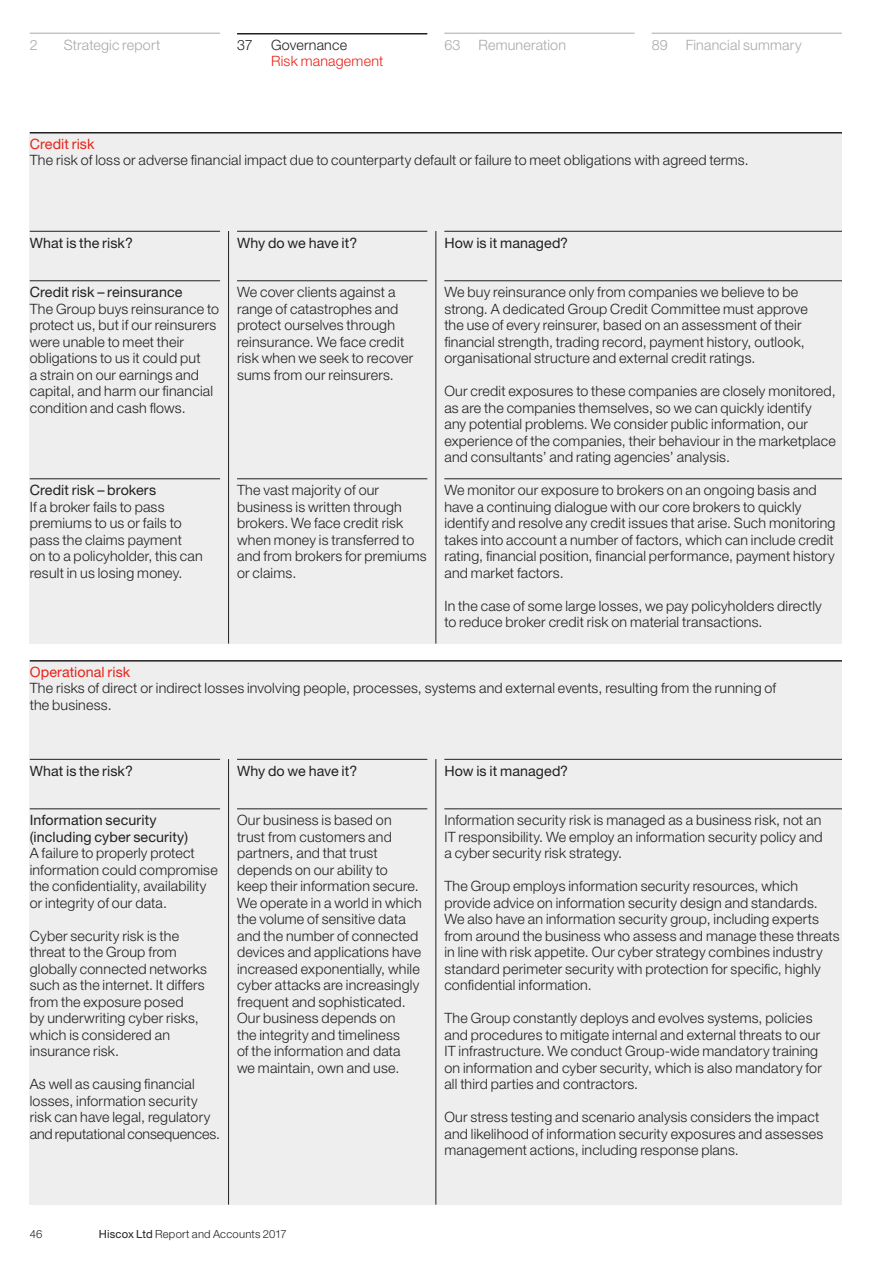
<style>
.page{position:relative;width:893px;height:1263px;background:#fff}
.page>*{position:absolute;margin:0;border:0;box-sizing:border-box;transform-origin:0 0}
.Content_HelLight_9_5{font:300 14.25px/16.5px "Helvetica Neue LT Std";letter-spacing:.015em;color:#231f20}
.Body_HelLight_9_5_11{font:300 14.25px/16.5px "Helvetica Neue LT Std";letter-spacing:.015em;color:#231f20}
.Table_header_HelLigh{font:14.25px "Helvetica Neue LT Std";letter-spacing:.005em;color:#231f20}
.Content_HelLight_9_5-2{font:14.25px/16.5px "Helvetica Neue LT Std";letter-spacing:.005em;color:#231f20}
.Content_HelLight_9_5-3{font:300 14.25px "Helvetica Neue LT Std";letter-spacing:.015em;color:#a9a8aa}
.Table_header_HelRoma{font:14.25px "Helvetica Neue LT Std";letter-spacing:.005em;color:#e72419}
.Body_HelLight_9_5_11-2{font:300 14.25px "Helvetica Neue LT Std";letter-spacing:.015em;color:#e72419}
.Content_HelightLight{font:300 14.25px "Helvetica Neue LT Std";letter-spacing:.015em;color:#231f20}
.Caption_HelLight_u_l{font:300 11.25px "Helvetica Neue LT Std";letter-spacing:.02em;color:#231f20}
.s1{font-weight:400}
</style>
<div class="page">
<div style="left:30px;top:132px;width:812px;height:512px;background:#eeeeef"></div>
<hr style="left:30px;top:132px;width:812px;height:2px;background:#231f20">
<hr style="left:30px;top:231px;width:190px;height:1px;background:#231f20">
<hr style="left:237px;top:231px;width:190px;height:1px;background:#231f20">
<hr style="left:444px;top:231px;width:398px;height:1px;background:#231f20">
<hr style="left:30px;top:280px;width:190px;height:1px;background:#231f20">
<hr style="left:237px;top:280px;width:190px;height:1px;background:#231f20">
<hr style="left:444px;top:280px;width:398px;height:1px;background:#231f20">
<hr style="left:30px;top:478px;width:190px;height:1px;background:#231f20">
<hr style="left:237px;top:478px;width:190px;height:1px;background:#231f20">
<hr style="left:444px;top:478px;width:398px;height:1px;background:#231f20">
<hr style="left:228px;top:231px;width:1px;height:413px;background:#231f20">
<hr style="left:436px;top:231px;width:1px;height:413px;background:#231f20">
<hr style="left:30px;top:33px;width:190px;height:1px;background:#a9a8aa">
<hr style="left:237px;top:33px;width:190px;height:2px;background:#231f20">
<hr style="left:444px;top:33px;width:191px;height:1px;background:#a9a8aa">
<hr style="left:652px;top:33px;width:190px;height:1px;background:#a9a8aa">
<div style="left:30px;top:660px;width:812px;height:545px;background:#eeeeef"></div>
<hr style="left:30px;top:660px;width:812px;height:2px;background:#231f20">
<hr style="left:30px;top:759px;width:190px;height:1px;background:#231f20">
<hr style="left:237px;top:759px;width:190px;height:1px;background:#231f20">
<hr style="left:444px;top:759px;width:398px;height:1px;background:#231f20">
<hr style="left:30px;top:808px;width:190px;height:1px;background:#231f20">
<hr style="left:237px;top:808px;width:190px;height:1px;background:#231f20">
<hr style="left:444px;top:808px;width:398px;height:1px;background:#231f20">
<hr style="left:228px;top:759px;width:1px;height:446px;background:#231f20">
<hr style="left:436px;top:759px;width:1px;height:446px;background:#231f20">
<p class="Content_HelLight_9_5-3" style="left:30px;top:36px;width:9px">2</p>
<p class="Content_HelLight_9_5-3" style="left:64px;top:36px;width:98px">Strategic report</p>
<p class="Content_HelightLight" style="left:237px;top:36px;width:17px">37</p>
<p class="Content_HelightLight" style="left:271px;top:36px;width:78px">Governance</p>
<p class="Body_HelLight_9_5_11-2" style="left:271px;top:52px;width:114px">Risk management</p>
<p class="Content_HelLight_9_5-3" style="left:444px;top:36px;width:18px">63</p>
<p class="Content_HelLight_9_5-3" style="left:478px;top:36px;width:89px">Remuneration</p>
<p class="Content_HelLight_9_5-3" style="left:652px;top:36px;width:18px">89</p>
<p class="Content_HelLight_9_5-3" style="left:686px;top:36px;width:117px">Financial summary</p>
<p class="Table_header_HelRoma" style="left:30px;top:135px;width:66px">Credit risk</p>
<p class="Body_HelLight_9_5_11" style="left:30px;top:151px;width:720px">The risk of loss or adverse financial impact due to counterparty default or failure to meet obligations with agreed terms.</p>
<p class="Table_header_HelLigh" style="left:30px;top:234px;width:105px">What is the risk?</p>
<p class="Table_header_HelLigh" style="left:237px;top:234px;width:122px">Why do we have it?</p>
<p class="Table_header_HelLigh" style="left:444px;top:234px;width:125px">How is it managed?</p>
<p class="Content_HelLight_9_5-2" style="left:30px;top:284px;width:154px">Credit risk – reinsurance</p>
<p class="Body_HelLight_9_5_11" style="left:30px;top:300px;width:191px">The Group buys reinsurance to protect us, but if our reinsurers were unable to meet their obligations to us it could put<br>a strain on our earnings and capital, and harm our financial condition and cash flows.</p>
<p class="Content_HelLight_9_5" style="left:237px;top:283px;width:178px">We cover clients against a range of catastrophes and protect ourselves through reinsurance. We face credit risk when we seek to recover sums from our reinsurers.</p>
<p class="Content_HelLight_9_5" style="left:444px;top:283px;width:365px">We buy reinsurance only from companies we believe to be strong. A dedicated Group Credit Committee must approve the use of every reinsurer, based on an assessment of their financial strength, trading record, payment history, outlook, organisational structure and external credit ratings.</p>
<p class="Content_HelLight_9_5" style="left:444px;top:382px;width:393px">Our credit exposures to these companies are closely monitored, as are the companies themselves, so we can quickly identify any potential problems. We consider public information, our experience of the companies, their behaviour in the marketplace and consultants’ and rating agencies’ analysis.</p>
<p class="Content_HelLight_9_5-2" style="left:30px;top:482px;width:128px">Credit risk – brokers</p>
<p class="Content_HelLight_9_5" style="left:30px;top:498px;width:175px">If a broker fails to pass premiums to us or fails to pass the claims payment<br>on to a policyholder, this can result in us losing money.</p>
<p class="Content_HelLight_9_5" style="left:237px;top:481px;width:191px">The vast majority of our business is written through brokers. We face credit risk when money is transferred to and from brokers for premiums or claims.</p>
<p class="Content_HelLight_9_5" style="left:444px;top:481px;width:393px">We monitor our exposure to brokers on an ongoing basis and have a continuing dialogue with our core brokers to quickly identify and resolve any credit issues that arise. Such monitoring takes into account a number of factors, which can include credit rating, financial position, financial performance, payment history and market factors.</p>
<p class="Body_HelLight_9_5_11" style="left:444px;top:597px;width:379px">In the case of some large losses, we pay policyholders directly to reduce broker credit risk on material transactions.</p>
<p class="Table_header_HelRoma" style="left:30px;top:663px;width:102px">Operational risk</p>
<p class="Body_HelLight_9_5_11" style="left:30px;top:679px;width:748px">The risks of direct or indirect losses involving people, processes, systems and external events, resulting from the running of the business.</p>
<p class="Table_header_HelLigh" style="left:30px;top:762px;width:105px">What is the risk?</p>
<p class="Table_header_HelLigh" style="left:237px;top:762px;width:122px">Why do we have it?</p>
<p class="Table_header_HelLigh" style="left:444px;top:762px;width:125px">How is it managed?</p>
<p class="Content_HelLight_9_5-2" style="left:30px;top:812px;width:160px">Information security (including cyber security)</p>
<p class="Body_HelLight_9_5_11" style="left:30px;top:844px;width:189px">A failure to properly protect information could compromise the confidentiality, availability or integrity of our data.</p>
<p class="Body_HelLight_9_5_11" style="left:30px;top:927px;width:179px">Cyber security risk is the threat to the Group from globally connected networks such as the internet. It differs from the exposure posed<br>by underwriting cyber risks, which is considered an insurance risk.</p>
<p class="Body_HelLight_9_5_11" style="left:30px;top:1075px;width:192px">As well as causing financial losses, information security risk can have legal, regulatory and reputational consequences.</p>
<p class="Content_HelLight_9_5" style="left:237px;top:811px;width:186px">Our business is based on trust from customers and partners, and that trust depends on our ability to<br>keep their information secure.<br>We operate in a world in which the volume of sensitive data and the number of connected devices and applications have increased exponentially, while cyber attacks are increasingly frequent and sophisticated.<br>Our business depends on<br>the integrity and timeliness<br>of the information and data we maintain, own and use.</p>
<p class="Content_HelLight_9_5" style="left:444px;top:811px;width:380px;text-align:justify">Information security risk is managed as a business risk, not an IT responsibility. We employ an information security policy and a cyber security risk strategy.</p>
<p class="Body_HelLight_9_5_11" style="left:444px;top:877px;width:397px">The Group employs information security resources, which provide advice on information security design and standards.<br>We also have an information security group, including experts from around the business who assess and manage these threats in line with risk appetite. Our cyber strategy combines industry standard perimeter security with protection for specific, highly confidential information.</p>
<p class="Body_HelLight_9_5_11" style="left:444px;top:1009px;width:379px">The Group constantly deploys and evolves systems, policies and procedures to mitigate internal and external threats to our IT infrastructure. We conduct Group-wide mandatory training on information and cyber security, which is also mandatory for all third parties and contractors.</p>
<p class="Body_HelLight_9_5_11" style="left:444px;top:1108px;width:380px">Our stress testing and scenario analysis considers the impact and likelihood of information security exposures and assesses management actions, including response plans.</p>
<p class="Caption_HelLight_u_l" style="left:30px;top:1227px;width:14px">46</p>
<p class="Caption_HelLight_u_l" style="left:99px;top:1227px;width:189px"><span class="s1">Hiscox Ltd</span> Report and Accounts 2017</p>
</div>
